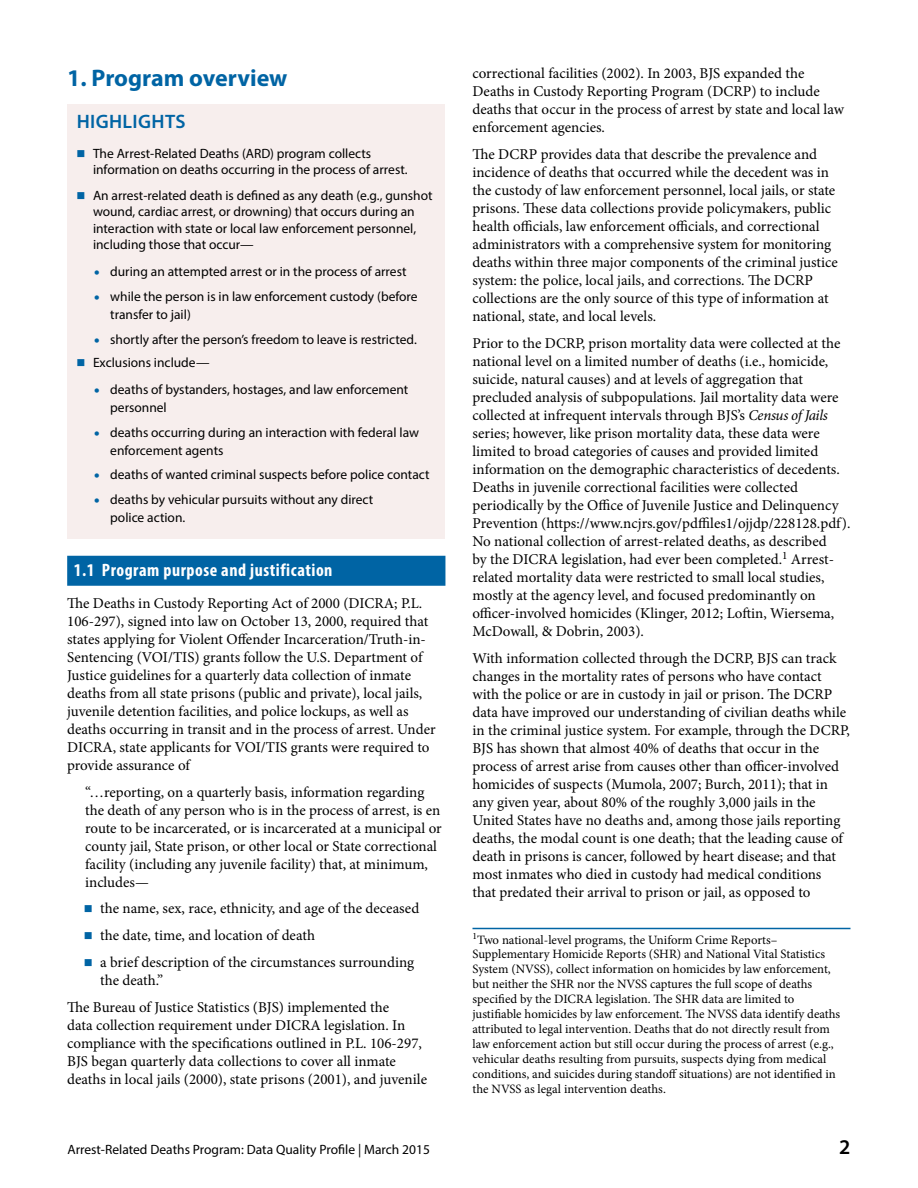
<style>
.page{position:relative;width:918px;height:1188px;background:#fff}
.page>*{position:absolute;margin:0;border:0;box-sizing:border-box;transform-origin:0 0}
.t1{font:700 24px "Myriad Pro";color:#0064a4}
.t2{font:600 21px "Myriad Pro";color:#000}
.t3{font:600 19.5px "Myriad Pro";letter-spacing:.02em;color:#0064a4}
.t4{font:700 condensed 18px "Myriad Pro";letter-spacing:.03em;color:#fff}
.t5{font:15px/18px "Minion Pro";color:#000}
.t6{font:13.5px/16.5px "Myriad Pro";color:#000}
.t7{font:12.75px/15px "Minion Pro";color:#000}
.s1{color:#0064a4}
.s2{font-style:italic}
</style>
<div class="page">
<hr style="left:473px;top:928px;width:378px;height:1px;background:#0064a4">
<div style="left:67px;top:556px;width:378px;height:30px;background:#0064a4"></div>
<div style="left:68px;top:104px;width:378px;height:435px;background:#f7eeed"></div>
<h1 class="t1" style="left:67px;top:62px;width:222px">1. Program overview</h1>
<h3 class="t3" style="left:77px;top:109px;width:110px">HIGHLIGHTS</h3>
<p class="t6" style="left:93px;top:145px;width:316px">The Arrest-Related Deaths (ARD) program collects information on deaths occurring in the process of arrest.</p>
<p class="t6" style="left:93px;top:187px;width:341px">An arrest-related death is defined as any death (e.g., gunshot wound, cardiac arrest, or drowning) that occurs during an interaction with state or local law enforcement personnel, including those that occur—</p>
<p class="t6" style="left:94px;top:263px;width:314px"><span class="s1">•</span> during an attempted arrest or in the process of arrest</p>
<p class="t6" style="left:110px;top:287px;width:309px;line-height:18px;text-indent:-16px"><span class="s1">•</span> while the person is in law enforcement custody (before transfer to jail)</p>
<p class="t6" style="left:93px;top:327px;width:325px;line-height:23.2px"><span class="s1">•</span> shortly after the person’s freedom to leave is restricted.<br>Exclusions include—</p>
<p class="t6" style="left:110px;top:380px;width:300px;line-height:18px;text-indent:-16px"><span class="s1">•</span> deaths of bystanders, hostages, and law enforcement personnel</p>
<p class="t6" style="left:110px;top:423px;width:310px;line-height:18px;text-indent:-16px"><span class="s1">•</span> deaths occurring during an interaction with federal law enforcement agents</p>
<p class="t6" style="left:94px;top:466px;width:337px"><span class="s1">•</span> deaths of wanted criminal suspects before police contact</p>
<p class="t6" style="left:110px;top:490px;width:264px;line-height:18px;text-indent:-16px"><span class="s1">•</span> deaths by vehicular pursuits without any direct police action.</p>
<p class="t4" style="left:74px;top:559px;width:260px">1.1 Program purpose and justification</p>
<p class="t5" style="left:67px;top:594px;width:370px">The Deaths in Custody Reporting Act of 2000 (DICRA; P.L.<br>106-297), signed into law on October 13, 2000, required that states applying for Violent Offender Incarceration/Truth-in-Sentencing (VOI/TIS) grants follow the U.S. Department of Justice guidelines for a quarterly data collection of inmate deaths from all state prisons (public and private), local jails, juvenile detention facilities, and police lockups, as well as deaths occurring in transit and in the process of arrest. Under DICRA, state applicants for VOI/TIS grants were required to provide assurance of</p>
<p class="t5" style="left:85px;top:783px;width:358px">“…reporting, on a quarterly basis, information regarding the death of any person who is in the process of arrest, is en route to be incarcerated, or is incarcerated at a municipal or county jail, State prison, or other local or State correctional facility (including any juvenile facility) that, at minimum, includes—</p>
<p class="t5" style="left:100px;top:895px;width:321px;line-height:27px">the name, sex, race, ethnicity, and age of the deceased the date, time, and location of death<br>a brief description of the circumstances surrounding</p>
<p class="t5" style="left:67px;top:967px;width:324px;line-height:27px;text-indent:33px">the death.”<br>The Bureau of Justice Statistics (BJS) implemented the</p>
<p class="t5" style="left:67px;top:1017px;width:361px">data collection requirement under DICRA legislation. In compliance with the specifications outlined in P.L. 106-297, BJS began quarterly data collections to cover all inmate deaths in local jails (2000), state prisons (2001), and juvenile</p>
<p class="t5" style="left:472px;top:65px;width:373px">correctional facilities (2002). In 2003, BJS expanded the Deaths in Custody Reporting Program (DCRP) to include deaths that occur in the process of arrest by state and local law enforcement agencies.</p>
<p class="t5" style="left:472px;top:146px;width:367px">The DCRP provides data that describe the prevalence and incidence of deaths that occurred while the decedent was in the custody of law enforcement personnel, local jails, or state prisons. These data collections provide policymakers, public health officials, law enforcement officials, and correctional administrators with a comprehensive system for monitoring deaths within three major components of the criminal justice system: the police, local jails, and corrections. The DCRP collections are the only source of this type of information at national, state, and local levels.</p>
<p class="t5" style="left:472px;top:335px;width:379px">Prior to the DCRP, prison mortality data were collected at the national level on a limited number of deaths (i.e., homicide, suicide, natural causes) and at levels of aggregation that precluded analysis of subpopulations. Jail mortality data were collected at infrequent intervals through BJS’s <span class="s2">Census of Jails </span>series; however, like prison mortality data, these data were limited to broad categories of causes and provided limited information on the demographic characteristics of decedents.<br>Deaths in juvenile correctional facilities were collected periodically by the Office of Juvenile Justice and Delinquency Prevention (https://www.ncjrs.gov/pdffiles1/ojjdp/228128.pdf).<br>No national collection of arrest-related deaths, as described<br>by the DICRA legislation, had ever been completed.<sup>1</sup> Arrest&shy;related mortality data were restricted to small local studies, mostly at the agency level, and focused predominantly on officer-involved homicides (Klinger, 2012; Loftin, Wiersema, McDowall, &amp; Dobrin, 2003).</p>
<p class="t5" style="left:472px;top:650px;width:379px">With information collected through the DCRP, BJS can track changes in the mortality rates of persons who have contact with the police or are in custody in jail or prison. The DCRP data have improved our understanding of civilian deaths while in the criminal justice system. For example, through the DCRP, BJS has shown that almost 40% of deaths that occur in the process of arrest arise from causes other than officer-involved homicides of suspects (Mumola, 2007; Burch, 2011); that in any given year, about 80% of the roughly 3,000 jails in the United States have no deaths and, among those jails reporting deaths, the modal count is one death; that the leading cause of death in prisons is cancer, followed by heart disease; and that most inmates who died in custody had medical conditions<br>that predated their arrival to prison or jail, as opposed to</p>
<p class="t7" style="left:472px;top:932px;width:369px"><sup>1</sup>Two national-level programs, the Uniform Crime Reports– Supplementary Homicide Reports (SHR) and National Vital Statistics System (NVSS), collect information on homicides by law enforcement, but neither the SHR nor the NVSS captures the full scope of deaths specified by the DICRA legislation. The SHR data are limited to justifiable homicides by law enforcement. The NVSS data identify deaths attributed to legal intervention. Deaths that do not directly result from law enforcement action but still occur during the process of arrest (e.g., vehicular deaths resulting from pursuits, suspects dying from medical conditions, and suicides during standoff situations) are not identified in the NVSS as legal intervention deaths.</p>
<p class="t6" style="left:68px;top:1141px;width:364px">Arrest-Related Deaths Program: Data Quality Profile | March 2015</p>
<h2 class="t2" style="left:839px;top:1134px;width:13px">2</h2>
</div>
